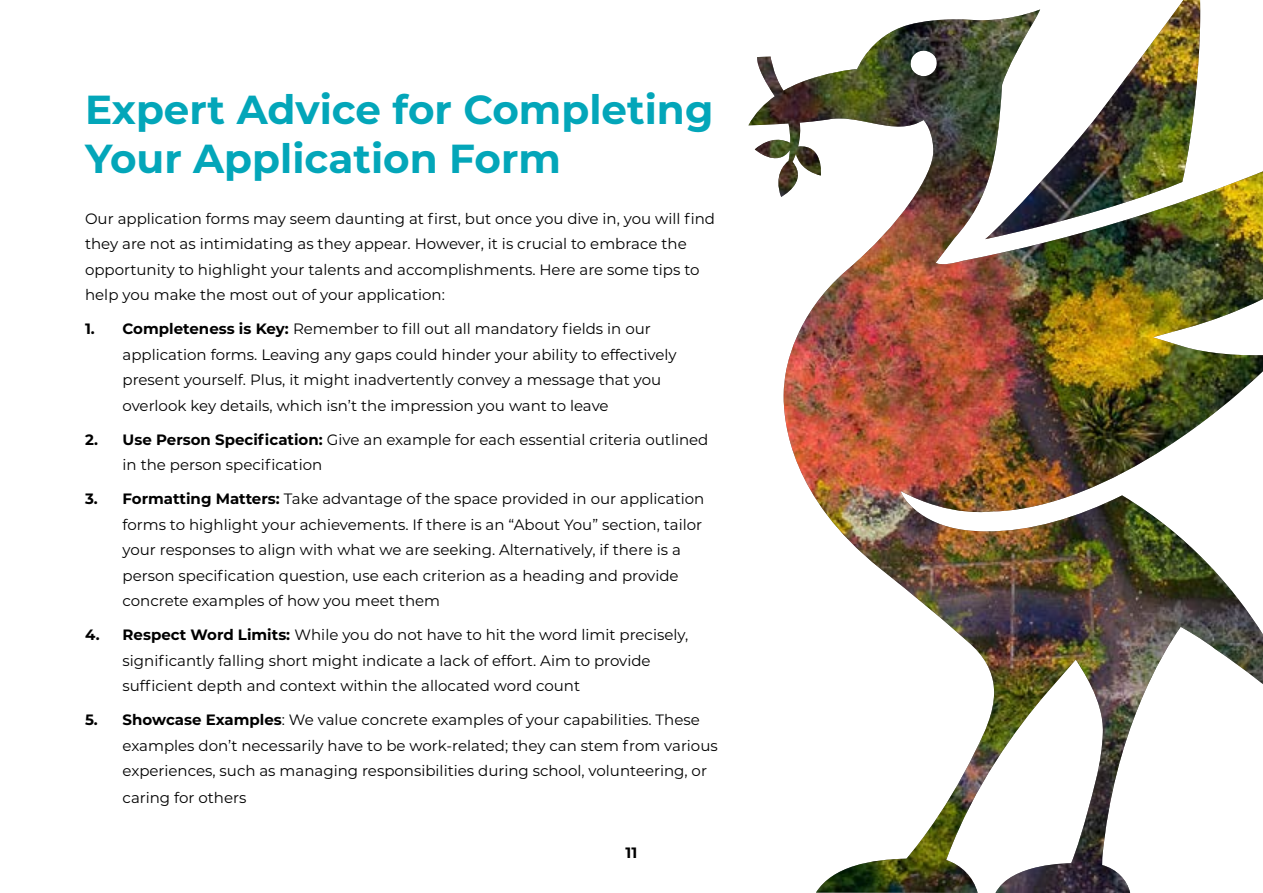
<style>
.page{position:relative;width:1263px;height:893px;background:#fff}
.page>*{position:absolute;margin:0;border:0;box-sizing:border-box;transform-origin:0 0}
.Headings{font:700 40.5px/48.6px "Montserrat";color:#03a6b9}
.Bullets{font:15px/25.5px "Montserrat";color:#000}
.Body{font:15px/25.5px "Montserrat";color:#000}
.t1{font:700 15px "Montserrat";color:#000}
.s1{font-weight:700}
</style>
<div class="page">
<img style="left:748px;top:0;width:515px;height:893px">
<p class="Headings" style="left:85px;top:84px;width:630px">Expert Advice for Completing<br>Your Application Form</p>
<p class="Body" style="left:85px;top:205px;width:631px">Our application forms may seem daunting at first, but once you dive in, you will find they are not as intimidating as they appear. However, it is crucial to embrace the opportunity to highlight your talents and accomplishments. Here are some tips to help you make the most out of your application:</p>
<p class="Bullets" style="left:123px;top:316px;width:556px;text-indent:-38px"><span class="s1">1. Completeness is Key:</span> Remember to fill out all mandatory fields in our application forms. Leaving any gaps could hinder your ability to effectively present yourself. Plus, it might inadvertently convey a message that you overlook key details, which isn’t the impression you want to leave</p>
<p class="Bullets" style="left:123px;top:426px;width:587px;text-indent:-38px"><span class="s1">2. Use Person Specification:</span> Give an example for each essential criteria outlined in the person specification</p>
<p class="Bullets" style="left:123px;top:486px;width:583px;text-indent:-38px"><span class="s1">3. Formatting Matters:</span> Take advantage of the space provided in our application forms to highlight your achievements. If there is an “About You” section, tailor your responses to align with what we are seeking. Alternatively, if there is a person specification question, use each criterion as a heading and provide concrete examples of how you meet them</p>
<p class="Bullets" style="left:123px;top:622px;width:567px;text-indent:-38px"><span class="s1">4. Respect Word Limits:</span> While you do not have to hit the word limit precisely, significantly falling short might indicate a lack of effort. Aim to provide sufficient depth and context within the allocated word count</p>
<p class="Bullets" style="left:123px;top:707px;width:597px;text-indent:-38px"><span class="s1">5. Showcase Examples</span>: We value concrete examples of your capabilities. These examples don’t necessarily have to be work-related; they can stem from various experiences, such as managing responsibilities during school, volunteering, or</p>
<p class="Bullets" style="left:123px;top:785px;width:125px">caring for others</p>
<p class="t1" style="left:626px;top:842px;width:13px">11</p>
</div>
